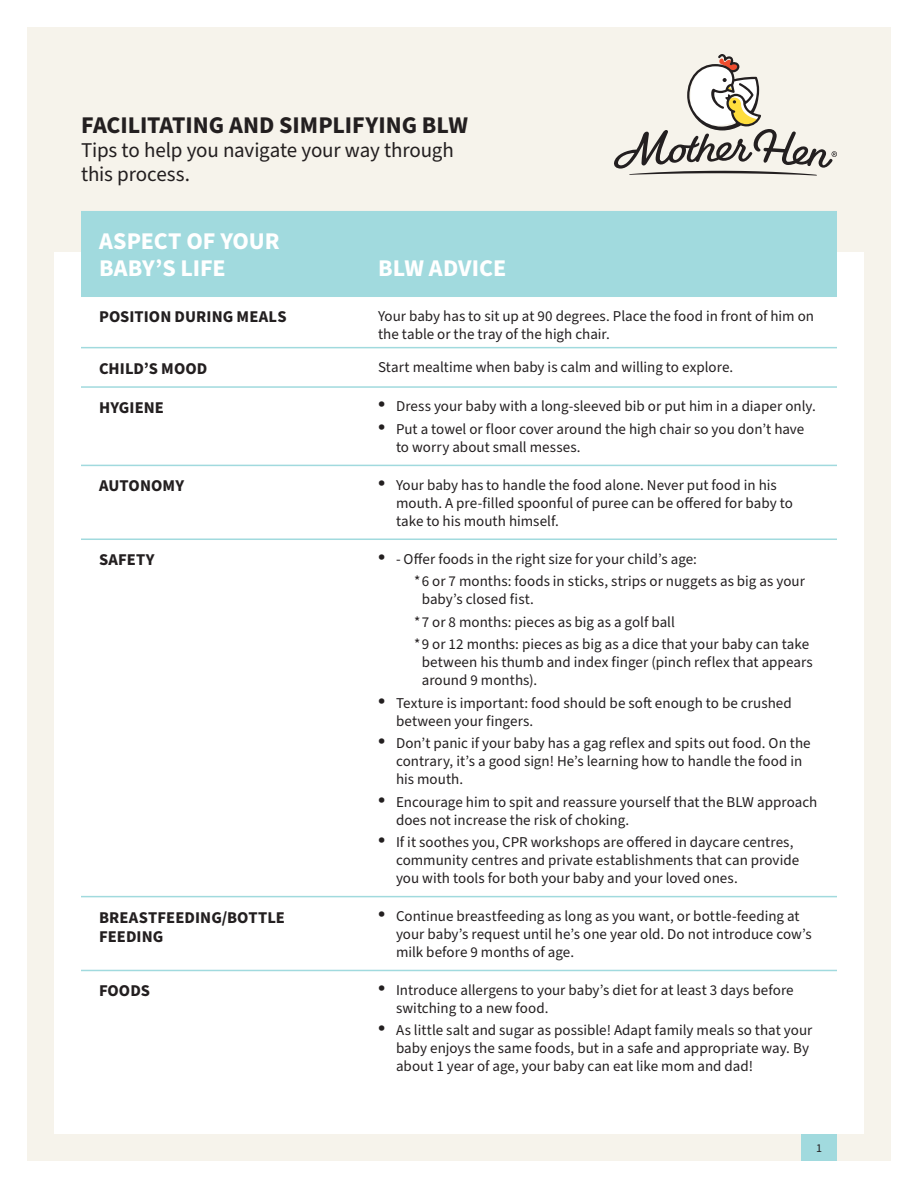
<style>
.page{position:relative;width:918px;height:1188px;background:#fff}
.page>*{position:absolute;margin:0;border:0;box-sizing:border-box;transform-origin:0 0}
._2-Table_Heads{font:700 24px/27px "Source Sans Pro";color:#fff}
._2-Main_subs{font:700 24px "Source Sans Pro";color:#231f20}
._3-Subs{font:21px/24px "Source Sans Pro";letter-spacing:-.01em;color:#231f20}
._2a-Table_Run-ins{font:700 16.5px/19.5px "Source Sans Pro";letter-spacing:.005em;color:#231f20}
._3-Table_Body{font:15px/18px "Source Sans Pro";color:#231f20}
.t1{font:12px "Source Sans Pro";color:#231f20}
</style>
<div class="page">
<div style="left:27px;top:27px;width:864px;height:1134px;background:#f6f3eb"></div>
<div style="left:54px;top:252px;width:810px;height:882px;background:#fff"></div>
<div style="left:801px;top:1134px;width:36px;height:27px;background:#a1dade"></div>
<div style="left:81px;top:211px;width:756px;height:86px;background:#a1dade"></div>
<svg style="left:81px;top:348px;width:756px;height:624px"></svg>
<hr style="left:81px;top:465px;width:243px;height:1px;background:#a1dade">
<hr style="left:324px;top:465px;width:513px;height:1px;background:#a1dade">
<hr style="left:81px;top:539px;width:243px;height:1px;background:#a1dade">
<hr style="left:324px;top:539px;width:513px;height:1px;background:#a1dade">
<hr style="left:81px;top:896px;width:243px;height:1px;background:#a1dade">
<hr style="left:324px;top:896px;width:513px;height:1px;background:#a1dade">
<hr style="left:81px;top:970px;width:243px;height:1px;background:#a1dade">
<hr style="left:324px;top:970px;width:513px;height:1px;background:#a1dade">
<hr style="left:324px;top:347px;width:513px;height:1px;background:#a1dade">
<hr style="left:81px;top:347px;width:243px;height:1px;background:#a1dade">
<hr style="left:81px;top:386px;width:243px;height:2px;background:#a1dade">
<hr style="left:324px;top:386px;width:513px;height:2px;background:#a1dade">
<svg style="left:614px;top:54px;width:223px;height:122px"></svg>
<p class="_2-Main_subs" style="left:81px;top:108px;width:389px">FACILITATING AND SIMPLIFYING BLW</p>
<p class="_3-Subs" style="left:81px;top:138px;width:374px">Tips to help you navigate your way through this process.</p>
<p class="_2-Table_Heads" style="left:99px;top:228px;width:182px">ASPECT OF YOUR<br>BABY’S LIFE</p>
<p class="_2-Table_Heads" style="left:378px;top:255px;width:130px">BLW ADVICE</p>
<p class="_2a-Table_Run-ins" style="left:99px;top:307px;width:189px">POSITION DURING MEALS</p>
<p class="_3-Table_Body" style="left:378px;top:307px;width:438px">Your baby has to sit up at 90 degrees. Place the food in front of him on the table or the tray of the high chair.</p>
<p class="_2a-Table_Run-ins" style="left:99px;top:359px;width:110px">CHILD’S MOOD</p>
<p class="_3-Table_Body" style="left:378px;top:359px;width:357px">Start mealtime when baby is calm and willing to explore.</p>
<p class="_2a-Table_Run-ins" style="left:99px;top:398px;width:67px">HYGIENE</p>
<p class="_3-Table_Body" style="left:378px;top:398px;width:439px"><sup>●</sup> Dress your baby with a long-sleeved bib or put him in a diaper only.</p>
<p class="_3-Table_Body" style="left:396px;top:420px;width:410px;text-indent:-18px"><sup>●</sup> Put a towel or floor cover around the high chair so you don’t have to worry about small messes.</p>
<p class="_2a-Table_Run-ins" style="left:99px;top:476px;width:87px">AUTONOMY</p>
<p class="_3-Table_Body" style="left:396px;top:476px;width:398px;text-indent:-18px"><sup>●</sup> Your baby has to handle the food alone. Never put food in his mouth. A pre-filled spoonful of puree can be offered for baby to take to his mouth himself.</p>
<p class="_2a-Table_Run-ins" style="left:99px;top:550px;width:57px">SAFETY</p>
<p class="_3-Table_Body" style="left:378px;top:550px;width:321px"><sup>●</sup> - Offer foods in the right size for your child’s age:</p>
<p class="_3-Table_Body" style="left:422px;top:573px;width:385px;text-indent:-8px">* 6 or 7 months: foods in sticks, strips or nuggets as big as your baby’s closed fist.</p>
<p class="_3-Table_Body" style="left:414px;top:613px;width:262px">*7 or 8 months: pieces as big as a golf ball</p>
<p class="_3-Table_Body" style="left:422px;top:636px;width:393px;text-indent:-8px">* 9 or 12 months: pieces as big as a dice that your baby can take between his thumb and index finger (pinch reflex that appears around 9 months).</p>
<p class="_3-Table_Body" style="left:396px;top:694px;width:397px;text-indent:-18px"><sup>●</sup> Texture is important: food should be soft enough to be crushed between your fingers.</p>
<p class="_3-Table_Body" style="left:396px;top:735px;width:416px;text-indent:-18px"><sup>●</sup> Don’t panic if your baby has a gag reflex and spits out food. On the contrary, it’s a good sign! He’s learning how to handle the food in his mouth.</p>
<p class="_3-Table_Body" style="left:396px;top:793px;width:423px;text-indent:-18px"><sup>●</sup> Encourage him to spit and reassure yourself that the BLW approach does not increase the risk of choking.</p>
<p class="_3-Table_Body" style="left:396px;top:834px;width:405px;text-indent:-18px"><sup>●</sup> If it soothes you, CPR workshops are offered in daycare centres, community centres and private establishments that can provide you with tools for both your baby and your loved ones.</p>
<p class="_2a-Table_Run-ins" style="left:99px;top:908px;width:187px">BREASTFEEDING/BOTTLE<br>FEEDING</p>
<p class="_3-Table_Body" style="left:396px;top:907px;width:417px;text-indent:-18px"><sup>●</sup> Continue breastfeeding as long as you want, or bottle-feeding at your baby’s request until he’s one year old. Do not introduce cow’s milk before 9 months of age.</p>
<p class="_2a-Table_Run-ins" style="left:99px;top:982px;width:52px">FOODS</p>
<p class="_3-Table_Body" style="left:396px;top:981px;width:399px;text-indent:-18px"><sup>●</sup> Introduce allergens to your baby’s diet for at least 3 days before switching to a new food.</p>
<p class="_3-Table_Body" style="left:396px;top:1022px;width:418px;text-indent:-18px"><sup>●</sup> As little salt and sugar as possible! Adapt family meals so that your baby enjoys the same foods, but in a safe and appropriate way. By about 1 year of age, your baby can eat like mom and dad!</p>
<p class="t1" style="left:816px;top:1140px;width:7px">41</p>
</div>
